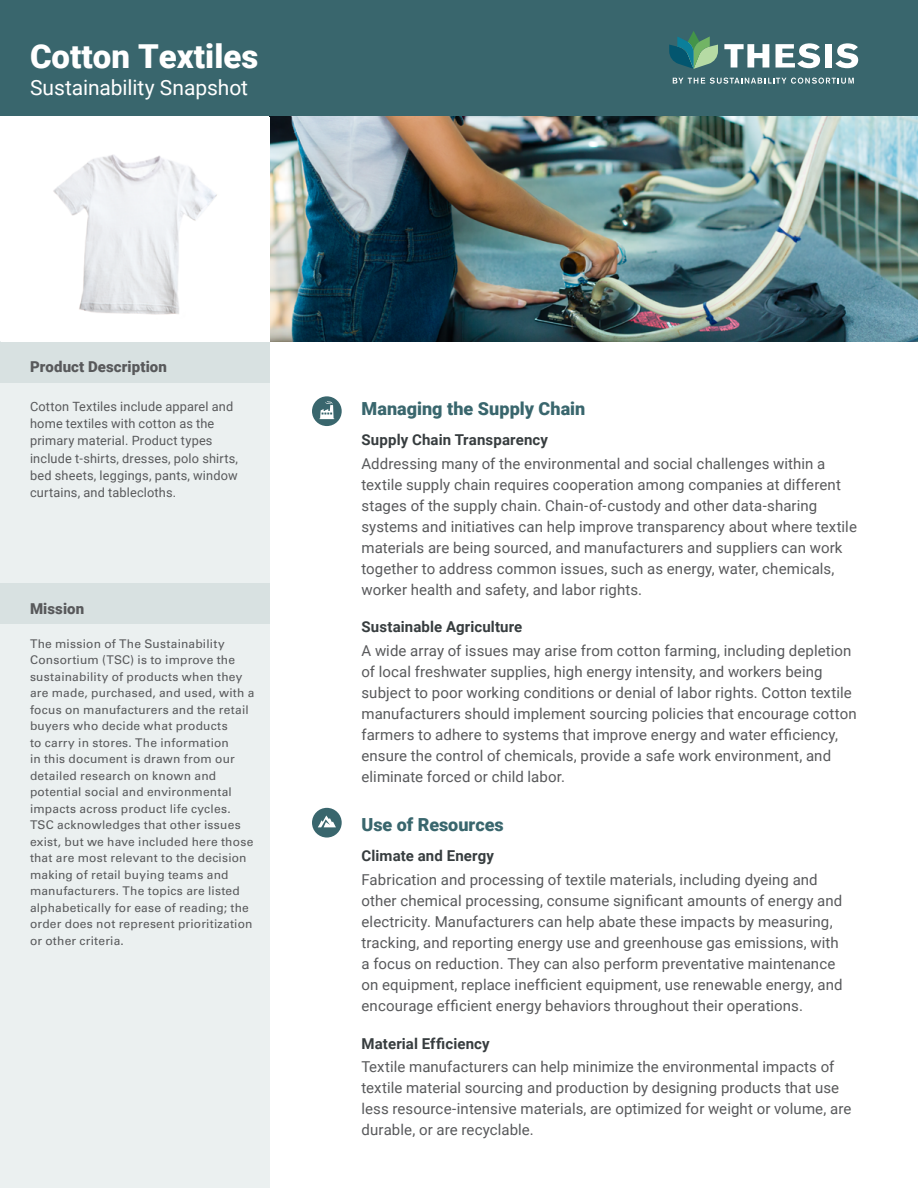
<style>
.page{position:relative;width:918px;height:1188px;background:#fff}
.page>*{position:absolute;margin:0;border:0;box-sizing:border-box;transform-origin:0 0}
.t1{font:900 33px "Roboto";color:#fff}
.t2{font:21px "Roboto";letter-spacing:-.005em;color:#fff}
.t3{font:900 18px "Roboto";color:#39666d}
.t4{font:15px/21px "Roboto";letter-spacing:.005em;color:#58595b}
.t5{font:700 15px "Roboto";letter-spacing:.01em;color:#373d3f}
.t6{font:900 15px "Roboto";letter-spacing:.01em;color:#58595b}
.t7{font:12.75px/17.2px "Roboto";letter-spacing:.015em;color:#58595b}
.t8{font:12px/16.5px "Univers LT Std";letter-spacing:.015em;color:#58595b}
</style>
<div class="page">
<div style="left:0;top:342px;width:269px;height:846px;background:#ebf0f0"></div>
<div style="left:312px;top:396px;width:30px;height:30px;background:#39666d;border-radius:50%"></div>
<svg style="left:319px;top:401px;width:15px;height:18px"></svg>
<div style="left:0;top:342px;width:269px;height:40px;background:#d8e1e1"></div>
<div style="left:0;top:584px;width:269px;height:40px;background:#d8e1e1"></div>
<img style="left:269px;top:116px;width:649px;height:226px">
<div style="left:312px;top:808px;width:30px;height:30px;background:#39666d;border-radius:50%"></div>
<svg style="left:318px;top:815px;width:18px;height:12px"></svg>
<img style="left:53px;top:154px;width:164px;height:161px">
<div style="left:0;top:0;width:918px;height:116px;background:#39666d"></div>
<svg style="left:673px;top:78px;width:181px;height:6px"></svg>
<svg style="left:724px;top:44px;width:45px;height:24px"></svg>
<svg style="left:776px;top:43px;width:44px;height:25px"></svg>
<div style="left:825px;top:44px;width:6px;height:24px;background:#fff"></div>
<svg style="left:835px;top:43px;width:23px;height:25px"></svg>
<svg style="left:669px;top:31px;width:49px;height:38px"></svg>
<h1 class="t1" style="left:30px;top:34px;width:230px">Cotton Textiles</h1>
<h2 class="t2" style="left:30px;top:73px;width:220px">Sustainability Snapshot</h2>
<p class="t6" style="left:30px;top:356px;width:138px">Product Description</p>
<p class="t7" style="left:30px;top:397px;width:210px">Cotton Textiles include apparel and home textiles with cotton as the primary material. Product types include t-shirts, dresses, polo shirts, bed sheets, leggings, pants, window curtains, and tablecloths.</p>
<p class="t6" style="left:30px;top:598px;width:56px">Mission</p>
<p class="t8" style="left:30px;top:635px;width:226px">The mission of The Sustainability Consortium (TSC) is to improve the sustainability of products when they are made, purchased, and used, with a focus on manufacturers and the retail buyers who decide what products<br>to carry in stores. The information<br>in this document is drawn from our detailed research on known and potential social and environmental impacts across product life cycles.<br>TSC acknowledges that other issues exist, but we have included here those that are most relevant to the decision making of retail buying teams and manufacturers. The topics are listed alphabetically for ease of reading; the order does not represent prioritization or other criteria.</p>
<p class="t3" style="left:362px;top:396px;width:225px">Managing the Supply Chain</p>
<p class="t5" style="left:362px;top:429px;width:188px">Supply Chain Transparency</p>
<p class="t4" style="left:362px;top:453px;width:497px">Addressing many of the environmental and social challenges within a textile supply chain requires cooperation among companies at different stages of the supply chain. Chain-of-custody and other data-sharing systems and initiatives can help improve transparency about where textile materials are being sourced, and manufacturers and suppliers can work together to address common issues, such as energy, water, chemicals, worker health and safety, and labor rights.</p>
<p class="t5" style="left:362px;top:617px;width:162px">Sustainable Agriculture</p>
<p class="t4" style="left:362px;top:640px;width:497px">A wide array of issues may arise from cotton farming, including depletion of local freshwater supplies, high energy intensity, and workers being subject to poor working conditions or denial of labor rights. Cotton textile manufacturers should implement sourcing policies that encourage cotton farmers to adhere to systems that improve energy and water efficiency, ensure the control of chemicals, provide a safe work environment, and eliminate forced or child labor.</p>
<p class="t3" style="left:362px;top:812px;width:144px">Use of Resources</p>
<p class="t5" style="left:362px;top:846px;width:134px">Climate and Energy</p>
<p class="t4" style="left:362px;top:869px;width:483px">Fabrication and processing of textile materials, including dyeing and other chemical processing, consume significant amounts of energy and electricity. Manufacturers can help abate these impacts by measuring, tracking, and reporting energy use and greenhouse gas emissions, with a focus on reduction. They can also perform preventative maintenance on equipment, replace inefficient equipment, use renewable energy, and encourage efficient energy behaviors throughout their operations.</p>
<p class="t5" style="left:362px;top:1033px;width:130px">Material Efficiency</p>
<p class="t4" style="left:362px;top:1056px;width:491px">Textile manufacturers can help minimize the environmental impacts of textile material sourcing and production by designing products that use less resource-intensive materials, are optimized for weight or volume, are durable, or are recyclable.</p>
</div>
